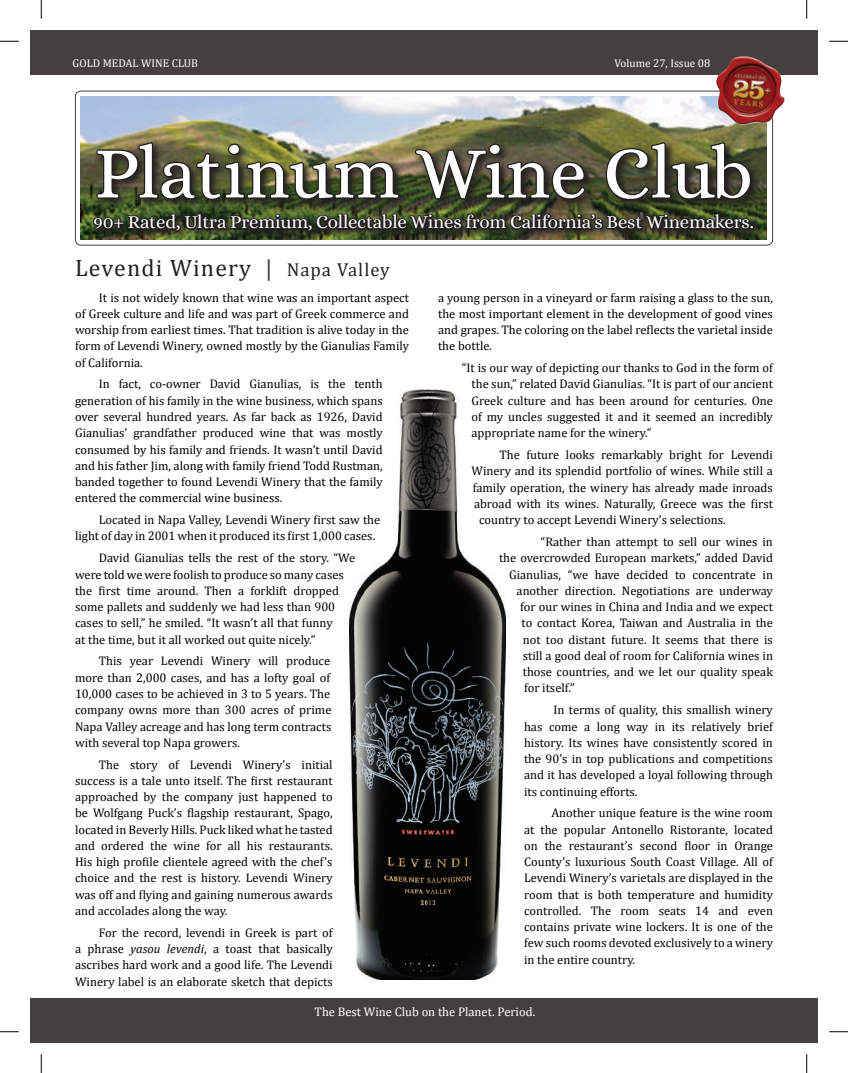
<style>
.page{position:relative;width:848px;height:1073px;background:#fff}
.page>*{position:absolute;margin:0;border:0;box-sizing:border-box;transform-origin:0 0}
.t1{font:73.75px "Alice";letter-spacing:-.005em;color:#fff}
.t2{font:23.75px "Cambria";letter-spacing:.05em;color:#231f20}
.t3{font:18.75px "Alice";letter-spacing:-.01em;color:#fff}
.t4{font:12.5px/16.2px "Cambria";color:#000;text-align:justify}
.t5{font:12.5px "Cambria";color:#fff}
.t6{font:11.25px "Cambria";color:#fff}
.s1{color:#44403f}
.s2{font-size:18.75px}
.s3{font-style:italic}
</style>
<div class="page">
<img style="left:349px;top:389px;width:156px;height:590px">
<div style="left:31px;top:998px;width:786px;height:44px;background:#44403f"></div>
<div style="left:75px;top:91px;width:697px;height:154px;border:1px solid #44403f;border-radius:6px"></div>
<div style="left:31px;top:31px;width:786px;height:43px;background:#44403f"></div>
<div style="left:30px;top:30px;width:788px;height:45px;border:1px solid #44403f"></div>
<img style="left:81px;top:96px;width:685px;height:144px">
<img style="left:716px;top:56px;width:69px;height:69px">
<img style="left:733px;top:80px;width:16px;height:19px">
<img style="left:91px;top:140px;width:665px;height:100px">
<svg style="left:0;top:40px;width:19px;height:2px"></svg>
<svg style="left:829px;top:40px;width:19px;height:2px"></svg>
<svg style="left:0;top:1031px;width:19px;height:1px"></svg>
<svg style="left:829px;top:1031px;width:19px;height:1px"></svg>
<svg style="left:40px;top:0;width:2px;height:19px"></svg>
<svg style="left:40px;top:1054px;width:2px;height:18px"></svg>
<svg style="left:806px;top:0;width:1px;height:19px"></svg>
<svg style="left:806px;top:1054px;width:1px;height:18px"></svg>
<p class="t6" style="left:73px;top:57px;width:127px">GOLD MEDAL WINE CLUB</p>
<p class="t6" style="left:614px;top:57px;width:97px">Volume 27, Issue 08</p>
<h1 class="t1" style="left:94px;top:134px;width:660px">Platinum Wine Club</h1>
<h3 class="t3" style="left:93px;top:212px;width:662px">90+ Rated, Ultra Premium, Collectable Wines from California’s Best Winemakers.</h3>
<h2 class="t2" style="left:75px;top:253px;width:316px">Levendi Winery <span class="s1">|</span> <span class="s2">Napa Valley</span></h2>
<p class="t4" style="left:75px;top:289px;width:335px;text-indent:24px">It is not widely known that wine was an important aspect of Greek culture and life and was part of Greek commerce and worship from earliest times. That tradition is alive today in the form of Levendi Winery, owned mostly by the Gianulias Family of California.</p>
<p class="t4" style="left:75px;top:376px;width:309px;text-indent:24px">In fact, co-owner David Gianulias, is the tenth generation of his family in the wine business, which spans over several hundred years. As far back as 1926, David Gianulias’ grandfather produced wine that was mostly consumed by his family and friends. It wasn’t until David and his father Jim, along with family friend Todd Rustman, banded together to found Levendi Winery that the family entered the commercial wine business.</p>
<p class="t4" style="left:75px;top:511px;width:306px;text-indent:24px">Located in Napa Valley, Levendi Winery first saw the light of day in 2001 when it produced its first 1,000 cases.</p>
<p class="t4" style="left:75px;top:550px;width:281px;text-align:left;text-indent:24px">David Gianulias tells the rest of the story. “We were told we were foolish to produce so many cases the first time around. Then a forklift dropped some pallets and suddenly we had less than 900 cases to sell,” he smiled. “It wasn’t all that funny<br>at the time, but it all worked out quite nicely.”</p>
<p class="t4" style="left:75px;top:653px;width:258px;text-indent:24px">This year Levendi Winery will produce more than 2,000 cases, and has a lofty goal of 10,000 cases to be achieved in 3 to 5 years. The company owns more than 300 acres of prime Napa Valley acreage and has long term contracts with several top Napa growers.</p>
<p class="t4" style="left:75px;top:756px;width:259px;text-indent:24px">The story of Levendi Winery’s initial success is a tale unto itself. The first restaurant approached by the company just happened to be Wolfgang Puck’s flagship restaurant, Spago, located in Beverly Hills. Puck liked what he tasted and ordered the wine for all his restaurants.<br>His high profile clientele agreed with the chef’s choice and the rest is history. Levendi Winery was off and flying and gaining numerous awards and accolades along the way.</p>
<p class="t4" style="left:75px;top:924px;width:259px;text-indent:24px">For the record, levendi in Greek is part of a phrase <span class="s3">yasou levendi</span>, a toast that basically ascribes hard work and a good life. The Levendi Winery label is an elaborate sketch that depicts</p>
<p class="t4" style="left:438px;top:289px;width:336px">a young person in a vineyard or farm raising a glass to the sun, the most important element in the development of good vines and grapes. The coloring on the label reflects the varietal inside the bottle.</p>
<p class="t4" style="left:471px;top:360px;width:303px;text-indent:-10px">“It is our way of depicting our thanks to God in the form of the sun,” related David Gianulias. “It is part of our ancient Greek culture and has been around for centuries. One of my uncles suggested it and it seemed an incredibly appropriate name for the winery.”</p>
<p class="t4" style="left:499px;top:446px;width:275px">The future looks remarkably bright for Levendi</p>
<p class="t4" style="left:471px;top:463px;width:303px">Winery and its splendid portfolio of wines. While still a</p>
<p class="t4" style="left:473px;top:479px;width:301px">family operation, the winery has already made inroads</p>
<p class="t4" style="left:474px;top:495px;width:300px">abroad with its wines. Naturally, Greece was the first</p>
<p class="t4" style="left:479px;top:511px;width:248px">country to accept Levendi Winery’s selections.</p>
<p class="t4" style="left:540px;top:533px;width:234px">“Rather than attempt to sell our wines in</p>
<p class="t4" style="left:499px;top:550px;width:275px">the overcrowded European markets,” added David</p>
<p class="t4" style="left:509px;top:566px;width:265px">Gianulias, “we have decided to concentrate in</p>
<p class="t4" style="left:516px;top:582px;width:258px">another direction. Negotiations are underway</p>
<p class="t4" style="left:520px;top:598px;width:254px">for our wines in China and India and we expect</p>
<p class="t4" style="left:521px;top:615px;width:253px">to contact Korea, Taiwan and Australia in the</p>
<p class="t4" style="left:523px;top:631px;width:251px">not too distant future. It seems that there is</p>
<p class="t4" style="left:523px;top:647px;width:252px">still a good deal of room for California wines in</p>
<p class="t4" style="left:523px;top:663px;width:252px">those countries, and we let our quality speak</p>
<p class="t4" style="left:524px;top:680px;width:52px">for itself.”</p>
<p class="t4" style="left:524px;top:701px;width:250px;text-indent:29px">In terms of quality, this smallish winery has come a long way in its relatively brief history. Its wines have consistently scored in the 90’s in top publications and competitions and it has developed a loyal following through its continuing efforts.</p>
<p class="t4" style="left:524px;top:805px;width:250px;text-indent:27px">Another unique feature is the wine room at the popular Antonello Ristorante, located on the restaurant’s second floor in Orange County’s luxurious South Coast Village. All of Levendi Winery’s varietals are displayed in the room that is both temperature and humidity controlled. The room seats 14 and even contains private wine lockers. It is one of the few such rooms devoted exclusively to a winery in the entire country.</p>
<p class="t5" style="left:314px;top:1004px;width:222px">The Best Wine Club on the Planet. Period.</p>
</div>
